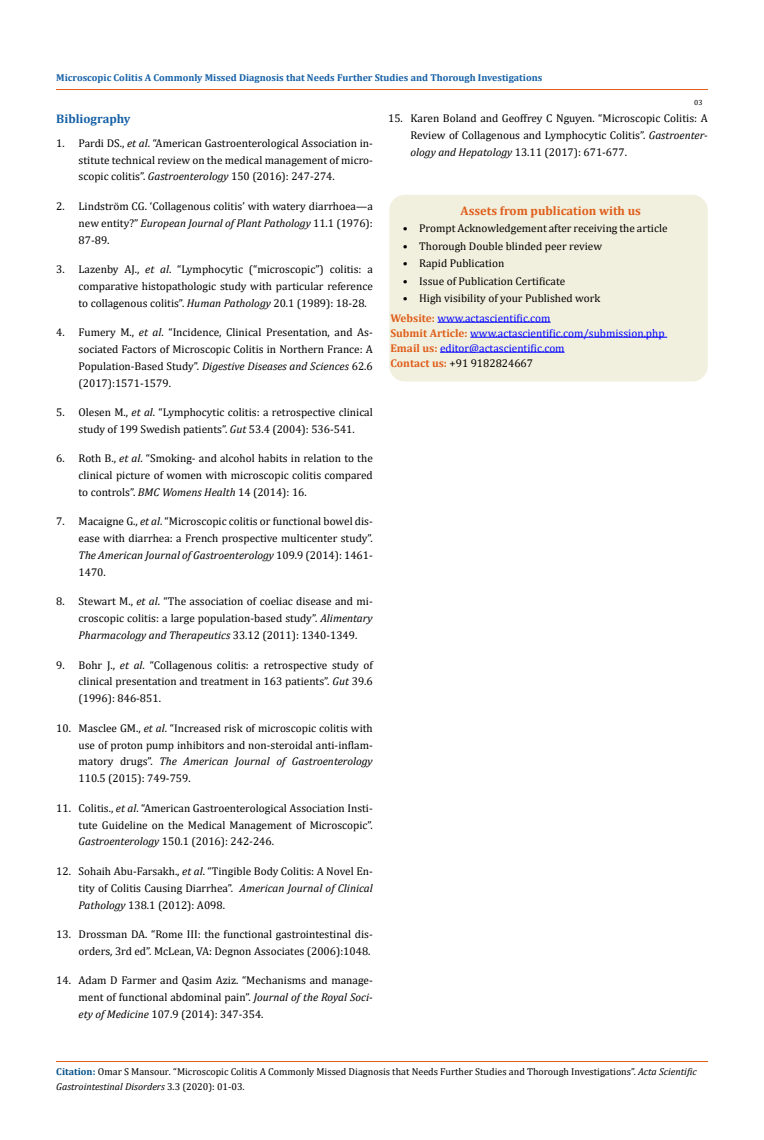
<style>
.page{position:relative;width:764px;height:1140px;background:#fff}
.page>*{position:absolute;margin:0;border:0;box-sizing:border-box;transform-origin:0 0}
.t1{font:700 12.5px "Cambria";color:#e05d1a}
.t2{font:700 12.5px "Cambria";color:#1560a6}
.t3{font:11.25px/16.9px "Cambria";color:#000;text-align:justify}
.t4{font:11.25px/15px "Cambria";color:#00f}
.t5{font:10px/15px "Cambria";color:#000}
.t6{font:700 10px "Cambria";color:#1560a6}
.t7{font:7.5px "Cambria";color:#000}
.s1{font-style:italic}
.s2{font-weight:700;color:#e05d1a}
.s3{color:#000}
.s4{font-weight:700;color:#035089}
</style>
<div class="page">
<div style="left:390px;top:195px;width:317px;height:186px;background:#f1f0de;border-radius:15px"></div>
<div style="left:389px;top:195px;width:319px;height:187px;border:1px solid #f1f0de;border-radius:15px"></div>
<hr style="left:437px;top:322px;width:113px;height:1px;background:#00f">
<hr style="left:470px;top:337px;width:197px;height:1px;background:#00f">
<hr style="left:440px;top:352px;width:124px;height:1px;background:#00f">
<hr style="left:56px;top:90px;width:652px;height:1px;background:#e05d1a">
<hr style="left:56px;top:1062px;width:652px;height:1px;background:#e05d1a">
<p class="t6" style="left:56px;top:70px;width:487px">Microscopic Colitis A Commonly Missed Diagnosis that Needs Further Studies and Thorough Investigations</p>
<p class="t7" style="left:694px;top:98px;width:10px">03</p>
<p class="t2" style="left:56px;top:110px;width:76px">Bibliography</p>
<p class="t3" style="left:410px;top:110px;width:299px;text-indent:-22px">15. Karen Boland and Geoffrey C Nguyen. “Microscopic Colitis: A Review of Collagenous and Lymphocytic Colitis”. <span class="s1">Gastroenter&shy;ology and Hepatology</span> 13.11 (2017): 671-677.</p>
<p class="t3" style="left:79px;top:134px;width:296px;text-indent:-22px">1. Pardi DS., <span class="s1">et al</span>. “American Gastroenterological Association in&shy;stitute technical review on the medical management of micro&shy;scopic colitis”. <span class="s1">Gastroenterology</span> 150 (2016): 247-274.</p>
<p class="t3" style="left:79px;top:198px;width:296px;text-indent:-22px">2. Lindström CG. ‘Collagenous colitis’ with watery diarrhoea—a new entity?” <span class="s1">European Journal of Plant Pathology</span> 11.1 (1976):<br>87-89.</p>
<p class="t3" style="left:79px;top:261px;width:296px;text-indent:-22px">3. Lazenby AJ., <span class="s1">et al</span>. “Lymphocytic (“microscopic”) colitis: a comparative histopathologic study with particular reference to collagenous colitis”. <span class="s1">Human Pathology</span> 20.1 (1989): 18-28.</p>
<p class="t3" style="left:79px;top:324px;width:296px;text-indent:-22px">4. Fumery M., <span class="s1">et al</span>. “Incidence, Clinical Presentation, and As&shy;sociated Factors of Microscopic Colitis in Northern France: A Population-Based Study”. <span class="s1">Digestive Diseases and Sciences</span> 62.6 (2017):1571-1579.</p>
<p class="t3" style="left:56px;top:404px;width:318px;text-align:center">5. Olesen M., <span class="s1">et al</span>. “Lymphocytic colitis: a retrospective clinical study of 199 Swedish patients”. <span class="s1">Gut</span> 53.4 (2004): 536-541.</p>
<p class="t3" style="left:79px;top:450px;width:296px;text-indent:-22px">6. Roth B., <span class="s1">et al</span>. “Smoking- and alcohol habits in relation to the clinical picture of women with microscopic colitis compared to controls”. <span class="s1">BMC Womens Health</span> 14 (2014): 16.</p>
<p class="t3" style="left:79px;top:513px;width:296px;text-indent:-22px">7. Macaigne G., <span class="s1">et al</span>. “Microscopic colitis or functional bowel dis&shy;ease with diarrhea: a French prospective multicenter study”.<br><span class="s1">The American Journal of Gastroenterology</span> 109.9 (2014): 1461- 1470.</p>
<p class="t3" style="left:79px;top:593px;width:296px;text-indent:-22px">8. Stewart M., <span class="s1">et al</span>. “The association of coeliac disease and mi&shy;croscopic colitis: a large population-based study”. <span class="s1">Alimentary Pharmacology and Therapeutics</span> 33.12 (2011): 1340-1349.</p>
<p class="t3" style="left:79px;top:656px;width:296px;text-indent:-22px">9. Bohr J., <span class="s1">et al</span>. “Collagenous colitis: a retrospective study of clinical presentation and treatment in 163 patients”. <span class="s1">Gut</span> 39.6 (1996): 846-851.</p>
<p class="t3" style="left:79px;top:719px;width:296px;text-indent:-22px">10. Masclee GM., <span class="s1">et al</span>. “Increased risk of microscopic colitis with use of proton pump inhibitors and non-steroidal anti-inflam&shy;matory drugs”. <span class="s1">The American Journal of Gastroenterology </span>110.5 (2015): 749-759.</p>
<p class="t3" style="left:79px;top:799px;width:296px;text-indent:-22px">11. Colitis., <span class="s1">et al</span>. “American Gastroenterological Association Insti&shy;tute Guideline on the Medical Management of Microscopic”.<br><span class="s1">Gastroenterology</span> 150.1 (2016): 242-246.</p>
<p class="t3" style="left:79px;top:863px;width:296px;text-indent:-22px">12. Sohaih Abu-Farsakh., <span class="s1">et al</span>. “Tingible Body Colitis: A Novel En&shy;tity of Colitis Causing Diarrhea”. <span class="s1">American Journal of Clinical Pathology</span> 138.1 (2012): A098.</p>
<p class="t3" style="left:56px;top:926px;width:318px;text-align:right">13. Drossman DA. “Rome III: the functional gastrointestinal dis&shy;orders, 3rd ed”. McLean, VA: Degnon Associates (2006):1048.</p>
<p class="t3" style="left:79px;top:972px;width:296px;text-indent:-22px">14. Adam D Farmer and Qasim Aziz. “Mechanisms and manage&shy;ment of functional abdominal pain”. <span class="s1">Journal of the Royal Soci&shy;ety of Medicine</span> 107.9 (2014): 347-354.</p>
<p class="t1" style="left:460px;top:202px;width:182px">Assets from publication with us</p>
<p class="t3" style="left:403px;top:220px;width:266px">• Prompt Acknowledgement after receiving the article</p>
<p class="t3" style="left:403px;top:237px;width:201px">• Thorough Double blinded peer review</p>
<p class="t3" style="left:403px;top:255px;width:103px">• Rapid Publication</p>
<p class="t3" style="left:403px;top:272px;width:164px">• Issue of Publication Certificate</p>
<p class="t3" style="left:403px;top:290px;width:199px">• High visibility of your Published work</p>
<p class="t4" style="left:390px;top:310px;width:276px"><span class="s2">Website:</span> www.actascientific.com<br><span class="s2">Submit Article:</span> www.actascientific.com/submission.php <span class="s2">Email us:</span> editor@actascientific.com<br><span class="s2">Contact us:</span> <span class="s3">+91 9182824667</span></p>
<p class="t5" style="left:56px;top:1064px;width:642px"><span class="s4">Citation:</span> Omar S Mansour<span class="s1">.</span> “Microscopic Colitis A Commonly Missed Diagnosis that Needs Further Studies and Thorough Investigations”. <span class="s1">Acta Scientific<br>Gastrointestinal Disorders</span> 3.3 (2020): 01-03.</p>
</div>
